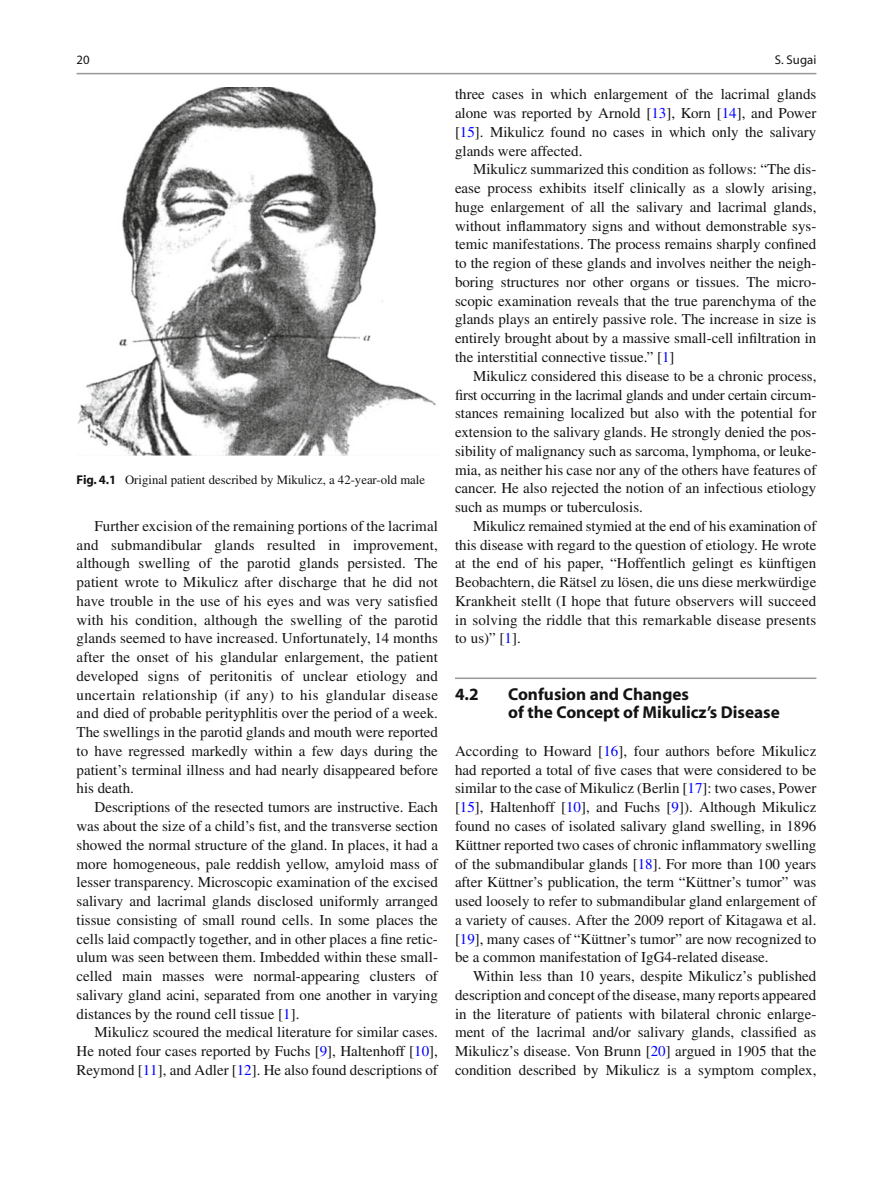
<style>
.page{position:relative;width:893px;height:1187px;background:#fff}
.page>*{position:absolute;margin:0;border:0;box-sizing:border-box;transform-origin:0 0}
.t1{font:700 17.25px/18.8px "Myriad";color:#131413}
.t2{font:15px/18.8px "Times";color:#131413;text-align:justify}
.t3{font:12.75px "Times";color:#131413}
.t4{font:12.75px "Myriad";letter-spacing:.005em;color:#131413}
.s1{font-family:"Myriad";font-weight:700}
.s2{color:#00f}
</style>
<div class="page">
<hr style="left:455px;top:677px;width:361px;height:2px;background:#989898">
<img style="left:77px;top:88px;width:360px;height:367px">
<hr style="left:77px;top:73px;width:739px;height:1px;background:#989898">
<p class="t4" style="left:77px;top:55px;width:15px">20</p>
<p class="t3" style="left:77px;top:475px;width:350px"><span class="s1">Fig. 4.1</span> Original patient described by Mikulicz, a 42-year-old male</p>
<p class="t2" style="left:77px;top:518px;width:363px;text-indent:18px">Further excision of the remaining portions of the lacrimal and submandibular glands resulted in improvement, although swelling of the parotid glands persisted. The patient wrote to Mikulicz after discharge that he did not have trouble in the use of his eyes and was very satisfied with his condition, although the swelling of the parotid glands seemed to have increased. Unfortunately, 14 months after the onset of his glandular enlargement, the patient developed signs of peritonitis of unclear etiology and uncertain relationship (if any) to his glandular disease and died of probable perityphlitis over the period of a week.<br>The swellings in the parotid glands and mouth were reported to have regressed markedly within a few days during the patient’s terminal illness and had nearly disappeared before his death.</p>
<p class="t2" style="left:77px;top:799px;width:363px;text-indent:18px">Descriptions of the resected tumors are instructive. Each was about the size of a child’s fist, and the transverse section showed the normal structure of the gland. In places, it had a more homogeneous, pale reddish yellow, amyloid mass of lesser transparency. Microscopic examination of the excised salivary and lacrimal glands disclosed uniformly arranged tissue consisting of small round cells. In some places the cells laid compactly together, and in other places a fine retic&shy;ulum was seen between them. Imbedded within these small&shy;celled main masses were normal-appearing clusters of salivary gland acini, separated from one another in varying distances by the round cell tissue [ <span class="s2">1</span> ].</p>
<p class="t2" style="left:77px;top:1024px;width:363px;text-indent:18px">Mikulicz scoured the medical literature for similar cases.<br>He noted four cases reported by Fuchs [ <span class="s2">9</span> ], Haltenhoff [ <span class="s2">10</span> ], Reymond [ <span class="s2">11</span> ], and Adler [ <span class="s2">12</span> ]. He also found descriptions of</p>
<p class="t4" style="left:775px;top:55px;width:43px">S. Sugai</p>
<p class="t2" style="left:455px;top:86px;width:363px">three cases in which enlargement of the lacrimal glands alone was reported by Arnold [ <span class="s2">13</span> ], Korn [ <span class="s2">14</span> ], and Power [ <span class="s2">15</span> ]. Mikulicz found no cases in which only the salivary glands were affected.</p>
<p class="t2" style="left:455px;top:161px;width:363px;text-indent:18px">Mikulicz summarized this condition as follows: “The dis&shy;ease process exhibits itself clinically as a slowly arising, huge enlargement of all the salivary and lacrimal glands, without inflammatory signs and without demonstrable sys&shy;temic manifestations. The process remains sharply confined to the region of these glands and involves neither the neigh&shy;boring structures nor other organs or tissues. The micro&shy;scopic examination reveals that the true parenchyma of the glands plays an entirely passive role. The increase in size is entirely brought about by a massive small-cell infiltration in the interstitial connective tissue.” [ <span class="s2">1</span> ]</p>
<p class="t2" style="left:455px;top:368px;width:363px;text-indent:18px">Mikulicz considered this disease to be a chronic process, first occurring in the lacrimal glands and under certain circum&shy;stances remaining localized but also with the potential for extension to the salivary glands. He strongly denied the pos&shy;sibility of malignancy such as sarcoma, lymphoma, or leuke&shy;mia, as neither his case nor any of the others have features of cancer. He also rejected the notion of an infectious etiology such as mumps or tuberculosis.</p>
<p class="t2" style="left:455px;top:518px;width:363px;text-indent:18px">Mikulicz remained stymied at the end of his examination of this disease with regard to the question of etiology. He wrote at the end of his paper, “Hoffentlich gelingt es künftigen Beobachtern, die Rätsel zu lösen, die uns diese merkwürdige Krankheit stellt (I hope that future observers will succeed in solving the riddle that this remarkable disease presents to us)” [ <span class="s2">1</span> ].</p>
<p class="t1" style="left:455px;top:685px;width:25px">4.2</p>
<p class="t1" style="left:508px;top:685px;width:273px">Confusion and Changes<br>of the Concept of Mikulicz’s Disease</p>
<p class="t2" style="left:455px;top:743px;width:363px">According to Howard [ <span class="s2">16</span> ], four authors before Mikulicz had reported a total of five cases that were considered to be similar to the case of Mikulicz (Berlin [ <span class="s2">17</span> ]: two cases, Power [ <span class="s2">15</span> ], Haltenhoff [ <span class="s2">10</span> ], and Fuchs [ <span class="s2">9</span> ]). Although Mikulicz found no cases of isolated salivary gland swelling, in 1896<br>Küttner reported two cases of chronic inflammatory swelling of the submandibular glands [ <span class="s2">18</span> ]. For more than 100 years after Küttner’s publication, the term “Küttner’s tumor” was used loosely to refer to submandibular gland enlargement of a variety of causes. After the 2009 report of Kitagawa et al. [ <span class="s2">19</span> ], many cases of “Küttner’s tumor” are now recognized to be a common manifestation of IgG4-related disease.</p>
<p class="t2" style="left:455px;top:968px;width:363px;text-indent:18px">Within less than 10 years, despite Mikulicz’s published description and concept of the disease, many reports appeared in the literature of patients with bilateral chronic enlarge&shy;ment of the lacrimal and/or salivary glands, classified as Mikulicz’s disease. Von Brunn [ <span class="s2">20</span> ] argued in 1905 that the condition described by Mikulicz is a symptom complex,</p>
</div>
